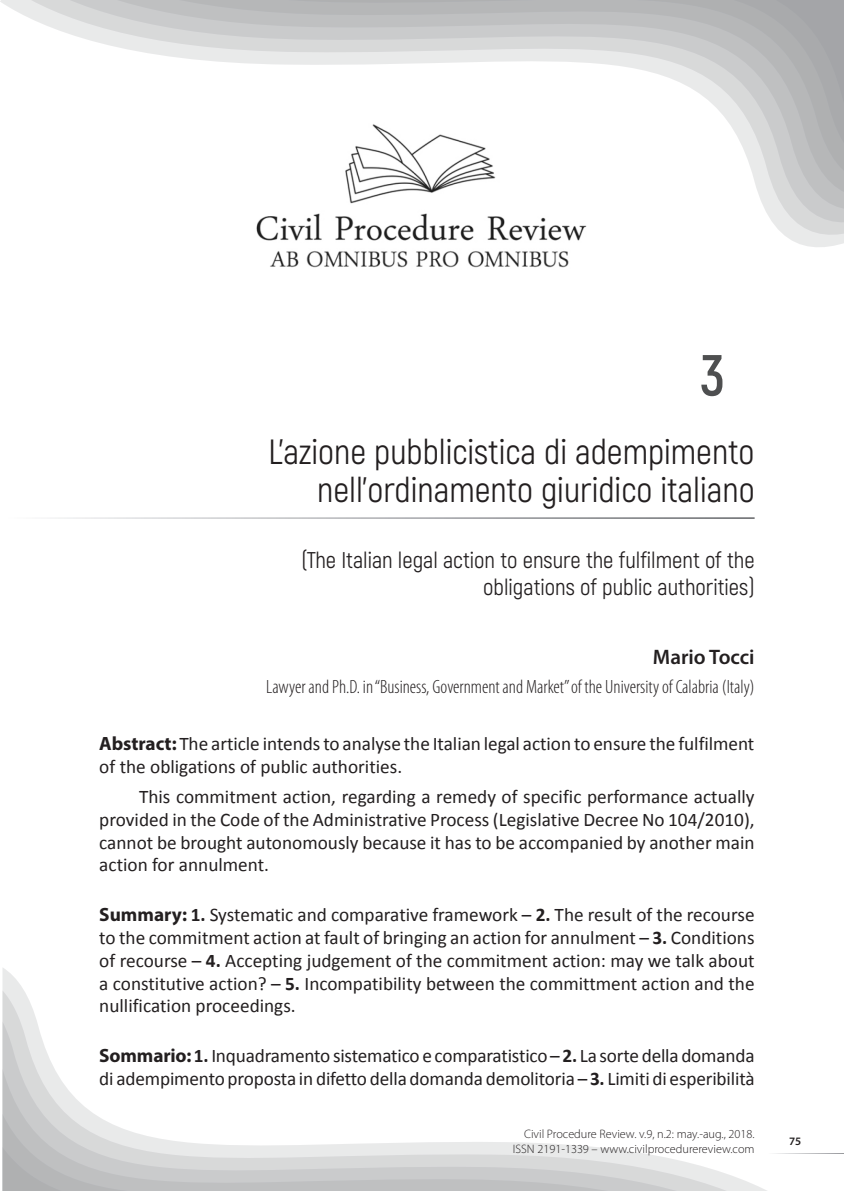
<style>
.page{position:relative;width:844px;height:1191px;background:#fff}
.page>*{position:absolute;margin:0;border:0;box-sizing:border-box;transform-origin:0 0}
.Num_Cap{font:700 57.75px "Akrobat";color:#4e4f50}
.Titulo_original{font:35px/38.5px "Akrobat";color:#231f20;text-align:right}
.Titulo_traduzido{font:22.75px/26.2px "Akrobat";color:#231f20;text-align:right}
.Autor{font:600 21px "Myriad Pro";color:#231f20}
.Palavras-chave{font:19.25px/22.8px "Calibri";letter-spacing:-.01em;color:#231f20}
.Texto{font:19.25px/22.8px "Calibri";color:#231f20;text-align:justify}
.Autor_-_Curric{font:300 condensed 19.25px "Myriad Pro";color:#231f20}
.t1{font:300 12.25px/14.7px "Myriad Pro";color:#231f20;text-align:right}
.t2{font:600 11.38px "Myriad Pro";color:#231f20}
.s1{font-family:"Myriad Pro";font-weight:700}
.s2{font-weight:700}
</style>
<div class="page">
<svg style="left:0;top:0;width:843px;height:247px"></svg>
<svg style="left:2px;top:968px;width:765px;height:223px"></svg>
<img style="left:254px;top:119px;width:336px;height:149px">
<hr style="left:766px;top:1153px;width:77px;height:1px;background:#fff">
<p class="Num_Cap" style="left:700px;top:339px;width:26px">3</p>
<p class="Titulo_original" style="left:268px;top:432px;width:487px">L’azione pubblicistica di adempimento nell’ordinamento giuridico italiano</p>
<p class="Titulo_traduzido" style="left:301px;top:547px;width:454px">(The Italian legal action to ensure the fulfilment of the obligations of public authorities)</p>
<p class="Autor" style="left:652px;top:644px;width:103px">Mario Tocci</p>
<p class="Autor_-_Curric" style="left:266px;top:675px;width:489px">Lawyer and Ph.D. in “Business, Government and Market” of the University of Calabria (Italy)</p>
<p class="Palavras-chave" style="left:99px;top:732px;width:656px"><span class="s1">Abstract:</span> The article intends to analyse the Italian legal action to ensure the fulfilment of the obligations of public authorities.</p>
<p class="Texto" style="left:99px;top:785px;width:656px;text-indent:40px">This commitment action, regarding a remedy of specific performance actually provided in the Code of the Administrative Process (Legislative Decree No 104/2010), cannot be brought autonomously because it has to be accompanied by another main action for annulment.</p>
<p class="Palavras-chave" style="left:99px;top:903px;width:656px;text-align:justify"><span class="s1">Summary:</span> <span class="s2">1.</span> Systematic and comparative framework – <span class="s2">2.</span> The result of the recourse to the commitment action at fault of bringing an action for annulment – <span class="s2">3.</span> Conditions of recourse – <span class="s2">4.</span> Accepting judgement of the commitment action: may we talk about a constitutive action? – <span class="s2">5.</span> Incompatibility between the committment action and the nullification proceedings.</p>
<p class="Palavras-chave" style="left:99px;top:1044px;width:656px"><span class="s1">Sommario:</span> <span class="s2">1.</span> Inquadramento sistematico e comparatistico – <span class="s2">2.</span> La sorte della domanda di adempimento proposta in difetto della domanda demolitoria – <span class="s2">3.</span> Limiti di esperibilità</p>
<p class="t1" style="left:513px;top:1126px;width:243px">Civil Procedure Review. v.9, n.2: may.-aug., 2018.<br>ISSN 2191-1339 – www.civilprocedurereview.com</p>
<p class="t2" style="left:789px;top:1134px;width:14px">75</p>
</div>
